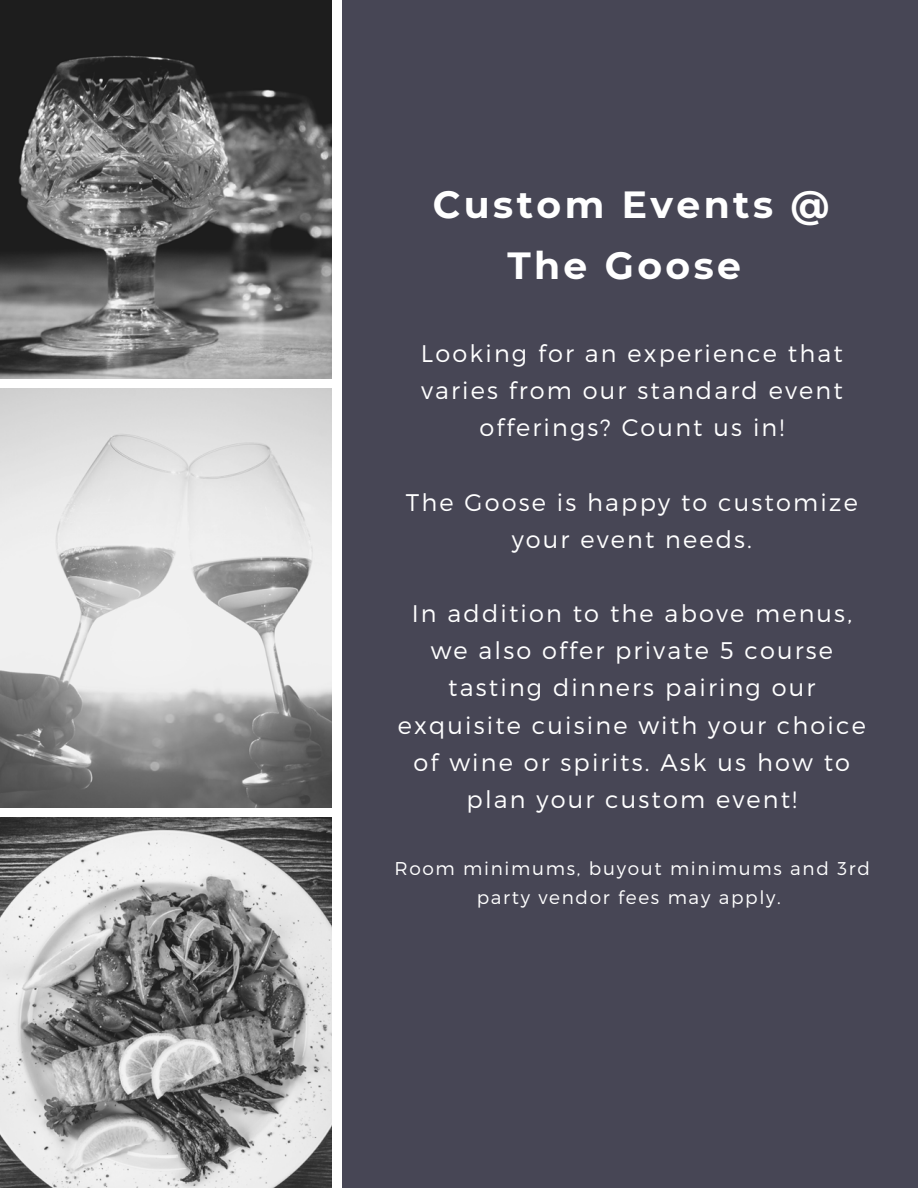
<style>
.page{position:relative;width:918px;height:1188px;background:#fff}
.page>*{position:absolute;margin:0;border:0;box-sizing:border-box;transform-origin:0 0}
.t1{font:700 37.8px/60.9px "Montserrat";letter-spacing:.09em;color:#fff;text-align:center}
.t2{font:300 24px/37.2px "Montserrat";letter-spacing:.09em;color:#fff;text-align:center}
.t3{font:300 18.45px/29px "Montserrat";letter-spacing:.09em;color:#fff;text-align:center}
</style>
<div class="page">
<img style="left:0;top:818px;width:332px;height:370px">
<img style="left:0;top:388px;width:332px;height:420px">
<img style="left:0;top:0;width:332px;height:378px">
<div style="left:343px;top:0;width:575px;height:1188px;background:#474655"></div>
<p class="t1" style="left:433px;top:174px;width:398px">Custom Events @<br>The Goose</p>
<p class="t2" style="left:421px;top:333px;width:423px">Looking for an experience that varies from our standard event offerings? Count us in!</p>
<p class="t2" style="left:406px;top:482px;width:453px">The Goose is happy to customize your event needs.</p>
<p class="t2" style="left:398px;top:594px;width:470px">In addition to the above menus, we also offer private 5 course tasting dinners pairing our exquisite cuisine with your choice of wine or spirits. Ask us how to plan your custom event!</p>
<p class="t3" style="left:394px;top:853px;width:477px">Room minimums, buyout minimums and 3rd party vendor fees may apply.</p>
</div>
